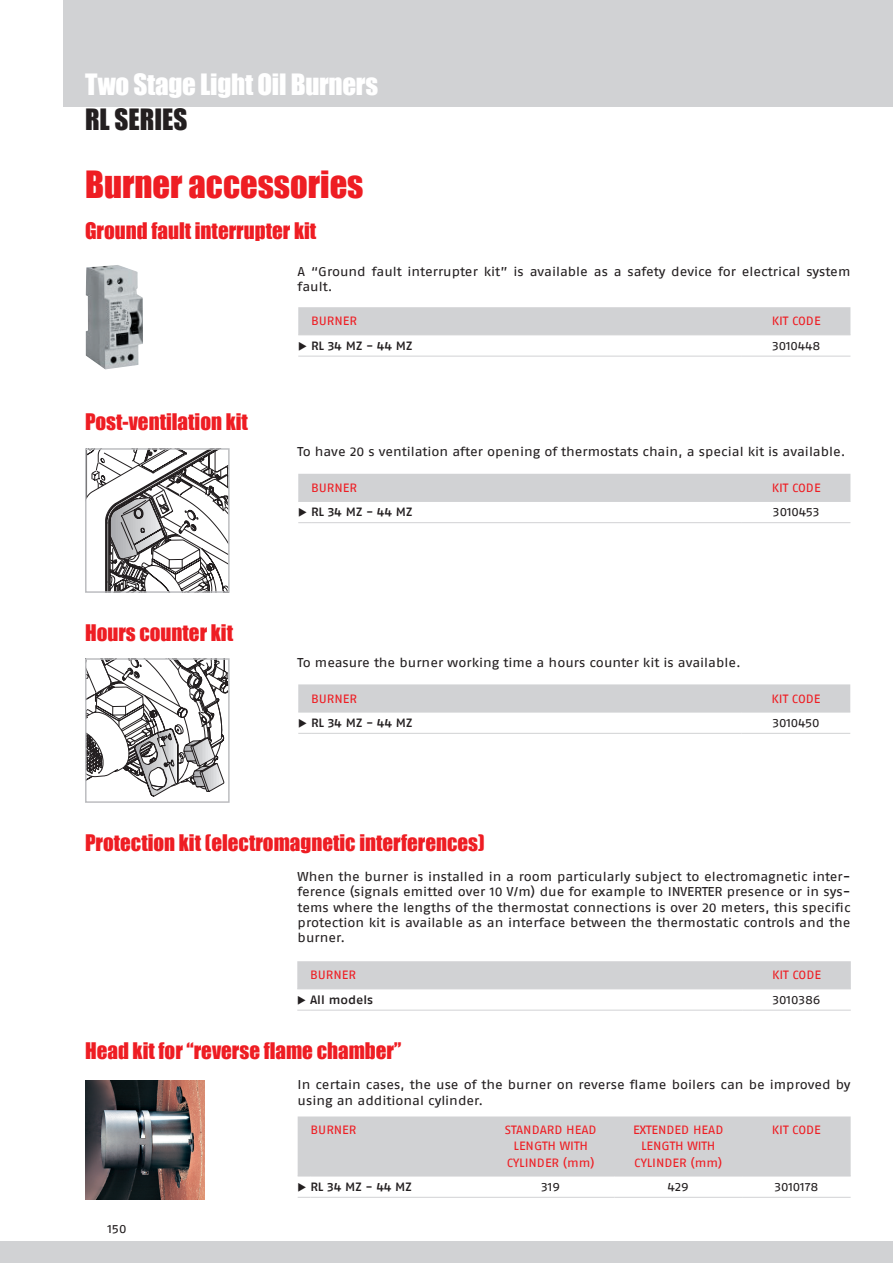
<style>
.page{position:relative;width:893px;height:1263px;background:#fff}
.page>*{position:absolute;margin:0;border:0;box-sizing:border-box;transform-origin:0 0}
.SOTTOtitolo{font:34.5px "Impact";color:#ee1d23}
.TITOLO{font:27px "Impact";letter-spacing:-.01em;color:#fff}
.NOME_prodotto_grigio{font:27px "Impact";color:#231f20}
.ARGOMENTI{font:21px "Impact";color:#ee1d23}
.Nome_accessori{font:21px "Impact";color:#ee1d23}
.TESTI_Accessori{font:12.75px/15.3px "Fago Ex Lf";color:#231f20}
.TESTATA_tabella_Acce{font:12px "Fago Ex Lf";color:#ee1d23}
.TESTI_tabella_Access{font:500 12px "Fago Ex Lf";color:#231f20}
.TESTI_tabella_Access-2{font:12px "Fago Ex Lf";letter-spacing:-.005em;color:#231f20}
</style>
<div class="page">
<div style="left:64px;top:0;width:829px;height:106px;background:#d1d2d4"></div>
<div style="left:0;top:1242px;width:893px;height:21px;background:#d1d2d4"></div>
<div style="left:298px;top:307px;width:552px;height:28px;background:#d1d2d4"></div>
<hr style="left:311px;top:334px;width:431px;height:1px;background:#d1d2d4">
<hr style="left:742px;top:334px;width:108px;height:1px;background:#d1d2d4">
<svg style="left:298px;top:356px;width:13px;height:1px"></svg>
<hr style="left:311px;top:356px;width:431px;height:1px;background:#d1d2d4">
<hr style="left:742px;top:356px;width:108px;height:1px;background:#d1d2d4">
<img style="left:86px;top:265px;width:57px;height:104px">
<div style="left:298px;top:474px;width:552px;height:28px;background:#d1d2d4"></div>
<hr style="left:311px;top:501px;width:431px;height:1px;background:#d1d2d4">
<hr style="left:742px;top:501px;width:108px;height:1px;background:#d1d2d4">
<hr style="left:311px;top:522px;width:431px;height:1px;background:#d1d2d4">
<hr style="left:742px;top:522px;width:108px;height:1px;background:#d1d2d4">
<svg style="left:88px;top:451px;width:139px;height:139px"></svg>
<div style="left:85px;top:448px;width:145px;height:145px;border:2px solid #bcbdc0"></div>
<svg style="left:298px;top:733px;width:13px;height:1px"></svg>
<hr style="left:311px;top:733px;width:431px;height:1px;background:#d1d2d4">
<hr style="left:742px;top:733px;width:108px;height:1px;background:#d1d2d4">
<svg style="left:88px;top:661px;width:139px;height:136px"></svg>
<div style="left:85px;top:658px;width:145px;height:145px;border:2px solid #bcbdc0"></div>
<div style="left:297px;top:961px;width:554px;height:28px;background:#d1d2d4"></div>
<hr style="left:310px;top:988px;width:432px;height:1px;background:#d1d2d4">
<hr style="left:742px;top:988px;width:109px;height:1px;background:#d1d2d4">
<svg style="left:297px;top:1010px;width:13px;height:1px"></svg>
<hr style="left:310px;top:1010px;width:432px;height:1px;background:#d1d2d4">
<hr style="left:742px;top:1010px;width:109px;height:1px;background:#d1d2d4">
<img style="left:85px;top:1080px;width:119px;height:119px">
<svg style="left:298px;top:1197px;width:12px;height:1px"></svg>
<hr style="left:310px;top:1197px;width:177px;height:1px;background:#d1d2d4">
<hr style="left:487px;top:1197px;width:127px;height:1px;background:#d1d2d4">
<hr style="left:614px;top:1197px;width:128px;height:1px;background:#d1d2d4">
<hr style="left:742px;top:1197px;width:109px;height:1px;background:#d1d2d4">
<svg style="left:298px;top:522px;width:13px;height:1px"></svg>
<svg style="left:298px;top:684px;width:552px;height:29px;background:#d2d3d5"></svg>
<div style="left:298px;top:1116px;width:553px;height:61px;background:#d1d2d4"></div>
<p class="TITOLO" style="left:85px;top:64px;width:294px">Two Stage Light Oil Burners</p>
<p class="NOME_prodotto_grigio" style="left:85px;top:98px;width:104px">RL SERIES</p>
<p class="SOTTOtitolo" style="left:85px;top:158px;width:280px">Burner accessories</p>
<p class="Nome_accessori" style="left:85px;top:215px;width:233px">Ground fault interrupter kit</p>
<p class="TESTI_Accessori" style="left:298px;top:263px;width:554px">A “Ground fault interrupter kit” is available as a safety device for electrical system fault.</p>
<p class="TESTATA_tabella_Acce" style="left:311px;top:314px;width:47px">BURNER</p>
<p class="TESTATA_tabella_Acce" style="left:772px;top:314px;width:50px">KIT CODE</p>
<p class="TESTI_tabella_Access" style="left:311px;top:338px;width:103px">RL 34 MZ - 44 MZ</p>
<p class="TESTI_tabella_Access-2" style="left:772px;top:338px;width:50px">3010448</p>
<p class="Nome_accessori" style="left:85px;top:406px;width:164px">Post-ventilation kit</p>
<p class="Nome_accessori" style="left:85px;top:616px;width:150px">Hours counter kit</p>
<p class="TESTI_Accessori" style="left:298px;top:444px;width:549px">To have 20 s ventilation after opening of thermostats chain, a special kit is available.</p>
<p class="TESTATA_tabella_Acce" style="left:311px;top:481px;width:47px">BURNER</p>
<p class="TESTATA_tabella_Acce" style="left:772px;top:481px;width:50px">KIT CODE</p>
<p class="TESTI_tabella_Access" style="left:311px;top:505px;width:103px">RL 34 MZ - 44 MZ</p>
<p class="TESTI_tabella_Access-2" style="left:773px;top:505px;width:48px">3010453</p>
<p class="TESTI_Accessori" style="left:298px;top:654px;width:445px">To measure the burner working time a hours counter kit is available.</p>
<p class="TESTATA_tabella_Acce" style="left:311px;top:691px;width:47px">BURNER</p>
<p class="TESTATA_tabella_Acce" style="left:772px;top:691px;width:50px">KIT CODE</p>
<p class="TESTI_tabella_Access" style="left:311px;top:716px;width:103px">RL 34 MZ - 44 MZ</p>
<p class="TESTI_tabella_Access-2" style="left:772px;top:716px;width:49px">3010450</p>
<p class="ARGOMENTI" style="left:85px;top:826px;width:401px">Protection kit (electromagnetic interferences)</p>
<p class="TESTI_Accessori" style="left:298px;top:868px;width:554px;text-align:justify">When the burner is installed in a room particularly subject to electromagnetic inter&shy;ference (signals emitted over 10 V/m) due for example to INVERTER presence or in sys&shy;tems where the lengths of the thermostat connections is over 20 meters, this specific protection kit is available as an interface between the thermostatic controls and the burner.</p>
<p class="TESTATA_tabella_Acce" style="left:310px;top:968px;width:47px">BURNER</p>
<p class="TESTATA_tabella_Acce" style="left:772px;top:968px;width:50px">KIT CODE</p>
<p class="TESTI_tabella_Access" style="left:310px;top:992px;width:65px">All models</p>
<p class="TESTI_tabella_Access-2" style="left:772px;top:992px;width:50px">3010386</p>
<p class="ARGOMENTI" style="left:85px;top:1034px;width:318px">Head kit for “reverse flame chamber”</p>
<p class="TESTI_Accessori" style="left:298px;top:1077px;width:554px">In certain cases, the use of the burner on reverse flame boilers can be improved by using an additional cylinder.</p>
<p class="TESTATA_tabella_Acce" style="left:310px;top:1122px;width:47px">BURNER</p>
<p class="TESTATA_tabella_Acce" style="left:505px;top:1122px;width:93px">STANDARD HEAD</p>
<p class="TESTATA_tabella_Acce" style="left:514px;top:1139px;width:76px">LENGTH WITH</p>
<p class="TESTATA_tabella_Acce" style="left:507px;top:1155px;width:90px">CYLINDER (mm)</p>
<p class="TESTATA_tabella_Acce" style="left:772px;top:1122px;width:50px">KIT CODE</p>
<p class="TESTATA_tabella_Acce" style="left:633px;top:1122px;width:92px">EXTENDED HEAD</p>
<p class="TESTATA_tabella_Acce" style="left:641px;top:1139px;width:76px">LENGTH WITH</p>
<p class="TESTATA_tabella_Acce" style="left:634px;top:1155px;width:90px">CYLINDER (mm)</p>
<p class="TESTI_tabella_Access-2" style="left:107px;top:1222px;width:21px">150</p>
<p class="TESTI_tabella_Access" style="left:310px;top:1179px;width:103px">RL 34 MZ - 44 MZ</p>
<p class="TESTI_tabella_Access-2" style="left:541px;top:1180px;width:20px">319</p>
<p class="TESTI_tabella_Access-2" style="left:668px;top:1180px;width:22px">429</p>
<p class="TESTI_tabella_Access-2" style="left:774px;top:1180px;width:45px">3010178</p>
</div>
